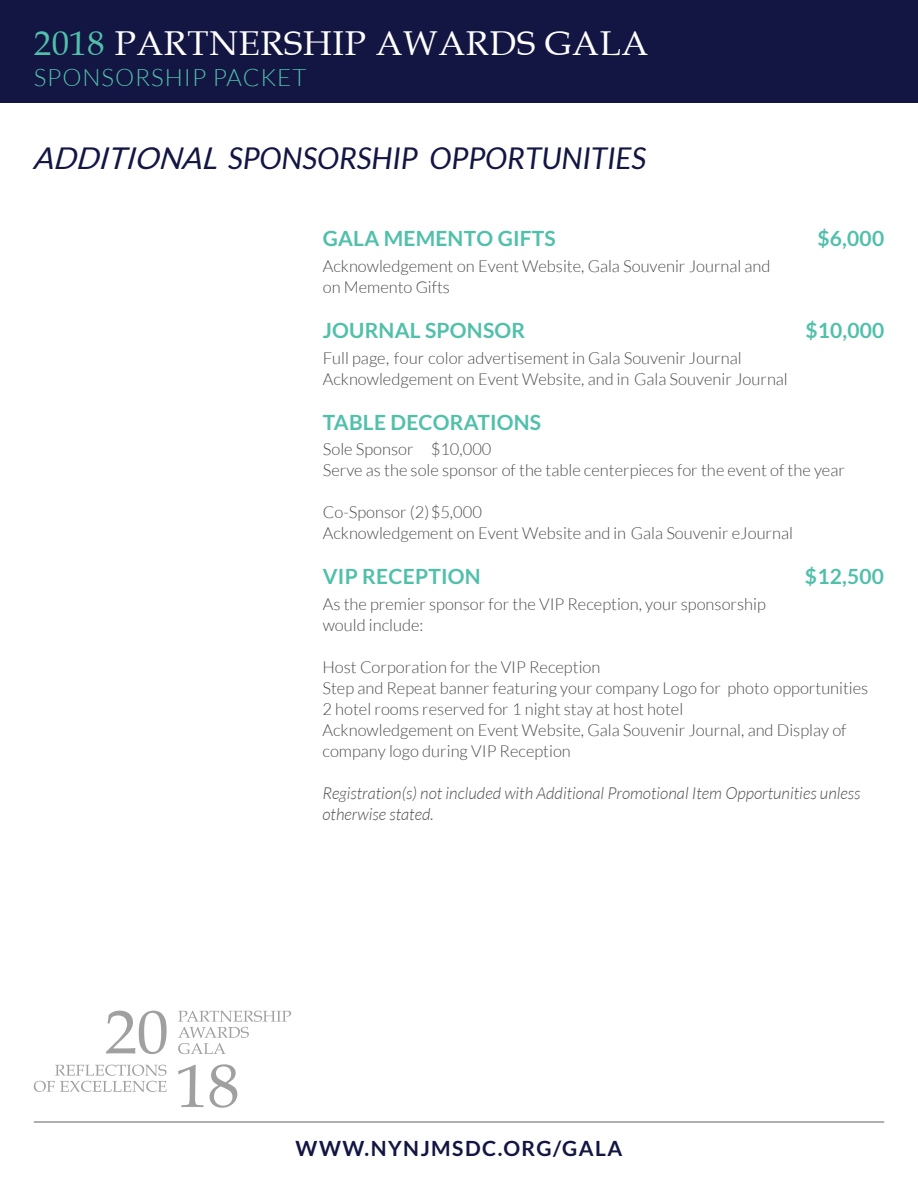
<style>
.page{position:relative;width:918px;height:1188px;background:#fff}
.page>*{position:absolute;margin:0;border:0;box-sizing:border-box;transform-origin:0 0}
.t1{font:34.5px "Book Antiqua";letter-spacing:.02em;color:#fff}
.t2{font:italic 30px "Lato";color:#131543}
.t3{font:300 24px "Lato";letter-spacing:.04em;color:#51c0aa}
.t4{font:700 21px "Lato";letter-spacing:.01em;color:#51c0aa}
.t5{font:700 21px "Lato";letter-spacing:.07em;color:#131543}
.t6{font:300 16.5px/21px "Lato";color:#4d4d4f}
.t7{font:italic 300 16.5px/21px "Lato";color:#4d4d4f}
.s1{color:#51c0aa}
.s2{font-style:inherit}
</style>
<div class="page">
<div style="left:0;top:0;width:918px;height:102px;background:#131543"></div>
<svg style="left:106px;top:1011px;width:61px;height:43px"></svg>
<svg style="left:178px;top:1011px;width:113px;height:43px"></svg>
<svg style="left:34px;top:1065px;width:133px;height:27px"></svg>
<svg style="left:178px;top:1065px;width:25px;height:42px"></svg>
<svg style="left:210px;top:1064px;width:27px;height:44px"></svg>
<hr style="left:34px;top:1121px;width:850px;height:2px;background:#939598">
<h1 class="t1" style="left:34px;top:22px;width:616px"><span class="s1">2018</span> PARTNERSHIP AWARDS GALA</h1>
<h3 class="t3" style="left:34px;top:64px;width:274px">SPONSORSHIP PACKET</h3>
<h2 class="t2" style="left:32px;top:141px;width:615px"><span class="s2">ADDITIONAL</span> SPONSORSHIP OPPORTUNITIES</h2>
<p class="t4" style="left:818px;top:226px;width:68px">$6,000</p>
<p class="t4" style="left:323px;top:226px;width:235px">GALA MEMENTO GIFTS</p>
<p class="t6" style="left:323px;top:255px;width:449px">Acknowledgement on Event Website, Gala Souvenir Journal and on Memento Gifts</p>
<p class="t4" style="left:323px;top:318px;width:204px">JOURNAL SPONSOR</p>
<p class="t6" style="left:323px;top:347px;width:467px">Full page, four color advertisement in Gala Souvenir Journal<br>Acknowledgement on Event Website, and in Gala Souvenir Journal</p>
<p class="t4" style="left:323px;top:410px;width:220px">TABLE DECORATIONS</p>
<p class="t6" style="left:323px;top:439px;width:524px">Sole Sponsor $10,000<br>Serve as the sole sponsor of the table centerpieces for the event of the year</p>
<p class="t6" style="left:323px;top:502px;width:472px">Co-Sponsor (2) $5,000<br>Acknowledgement on Event Website and in Gala Souvenir eJournal</p>
<p class="t4" style="left:323px;top:565px;width:159px">VIP RECEPTION</p>
<p class="t4" style="left:805px;top:565px;width:81px">$12,500</p>
<p class="t6" style="left:323px;top:594px;width:445px">As the premier sponsor for the VIP Reception, your sponsorship would include:</p>
<p class="t6" style="left:323px;top:657px;width:547px">Host Corporation for the VIP Reception<br>Step and Repeat banner featuring your company Logo for photo opportunities 2 hotel rooms reserved for 1 night stay at host hotel<br>Acknowledgement on Event Website, Gala Souvenir Journal, and Display of company logo during VIP Reception</p>
<p class="t7" style="left:323px;top:784px;width:540px">Registration(s) not included with Additional Promotional Item Opportunities unless otherwise stated.</p>
<p class="t4" style="left:805px;top:318px;width:81px">$10,000</p>
<p class="t5" style="left:296px;top:1136px;width:328px">WWW.NYNJMSDC.ORG/GALA</p>
</div>
